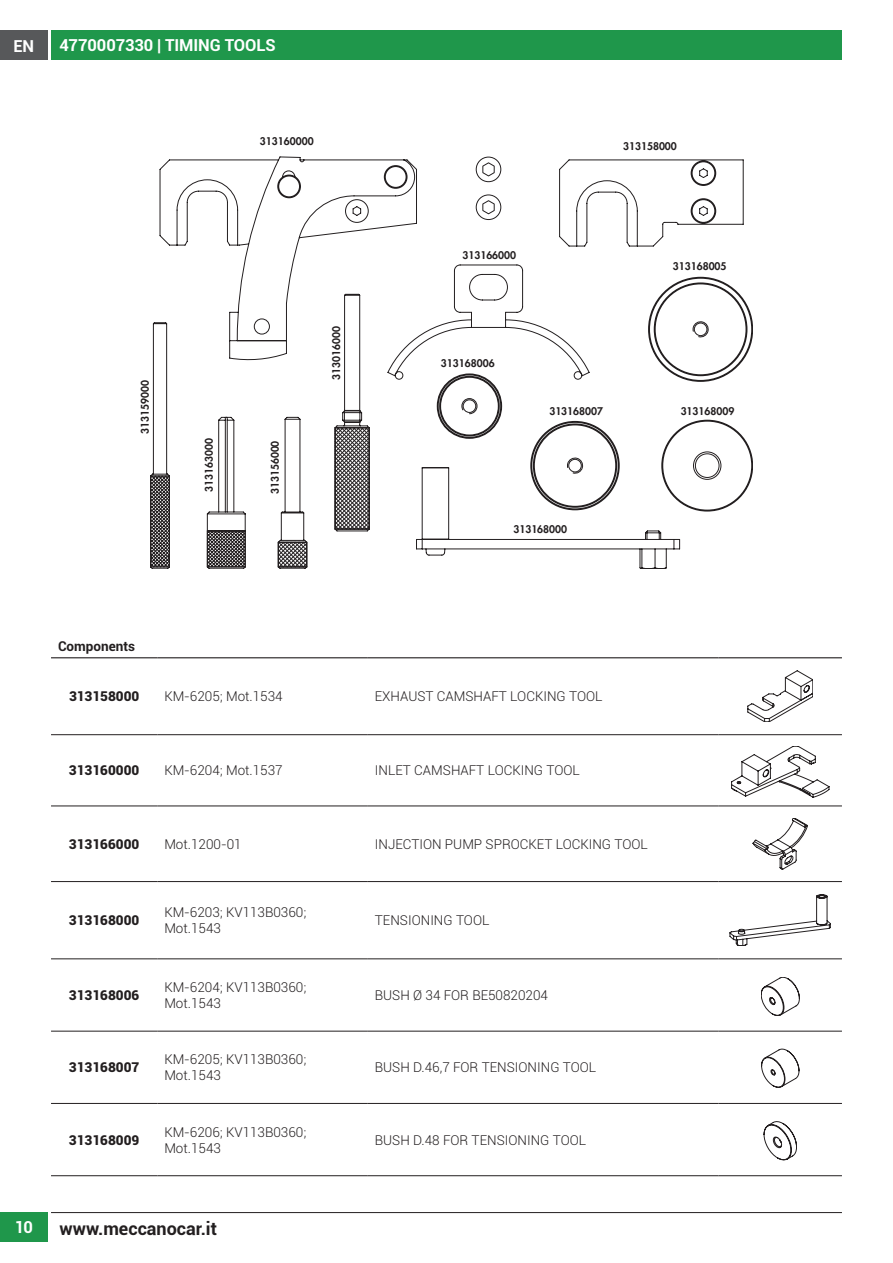
<style>
.page{position:relative;width:893px;height:1263px;background:#fff}
.page>*{position:absolute;margin:0;border:0;box-sizing:border-box;transform-origin:0 0}
.t1{font:700 18px "Roboto";color:#231f20}
.t2{font:700 16.5px "Roboto";letter-spacing:-.005em;color:#fff}
.t3{font:300 13.5px/16.2px "Roboto";color:#231f20}
.t4{font:900 13.5px "Roboto";color:#231f20}
.t5{font:700 13.5px "Roboto";color:#231f20}
.t6{font:800 10.35px "Futura Std";color:#231f20}
</style>
<div class="page">
<div style="left:0;top:30px;width:48px;height:30px;background:#57585a"></div>
<hr style="left:51px;top:1212px;width:791px;height:1px;background:#231f20">
<div style="left:0;top:1212px;width:48px;height:30px;background:#1f974b"></div>
<div style="left:51px;top:30px;width:791px;height:30px;background:#1f974b"></div>
<hr style="left:51px;top:734px;width:106px;height:1px;background:#231f20">
<hr style="left:157px;top:734px;width:211px;height:1px;background:#231f20">
<hr style="left:368px;top:734px;width:351px;height:1px;background:#231f20">
<hr style="left:719px;top:734px;width:123px;height:1px;background:#231f20">
<hr style="left:51px;top:806px;width:106px;height:1px;background:#231f20">
<hr style="left:157px;top:806px;width:211px;height:1px;background:#231f20">
<hr style="left:368px;top:806px;width:351px;height:1px;background:#231f20">
<hr style="left:719px;top:806px;width:123px;height:1px;background:#231f20">
<hr style="left:51px;top:881px;width:106px;height:1px;background:#231f20">
<hr style="left:157px;top:881px;width:211px;height:1px;background:#231f20">
<hr style="left:157px;top:958px;width:211px;height:1px;background:#231f20">
<hr style="left:157px;top:1031px;width:211px;height:1px;background:#231f20">
<hr style="left:157px;top:1103px;width:211px;height:1px;background:#231f20">
<hr style="left:157px;top:1175px;width:211px;height:1px;background:#231f20">
<hr style="left:368px;top:881px;width:351px;height:1px;background:#231f20">
<hr style="left:719px;top:881px;width:123px;height:1px;background:#231f20">
<hr style="left:51px;top:958px;width:106px;height:1px;background:#231f20">
<hr style="left:368px;top:958px;width:351px;height:1px;background:#231f20">
<hr style="left:719px;top:958px;width:123px;height:1px;background:#231f20">
<hr style="left:51px;top:1031px;width:106px;height:1px;background:#231f20">
<hr style="left:368px;top:1031px;width:351px;height:1px;background:#231f20">
<hr style="left:719px;top:1031px;width:123px;height:1px;background:#231f20">
<hr style="left:51px;top:1103px;width:106px;height:1px;background:#231f20">
<hr style="left:368px;top:1103px;width:351px;height:1px;background:#231f20">
<hr style="left:719px;top:1103px;width:123px;height:1px;background:#231f20">
<hr style="left:51px;top:1175px;width:106px;height:1px;background:#231f20">
<hr style="left:368px;top:1175px;width:351px;height:1px;background:#231f20">
<hr style="left:719px;top:1175px;width:123px;height:1px;background:#231f20">
<hr style="left:51px;top:657px;width:106px;height:1px;background:#231f20">
<hr style="left:157px;top:657px;width:211px;height:1px;background:#231f20">
<hr style="left:368px;top:657px;width:351px;height:1px;background:#231f20">
<hr style="left:719px;top:657px;width:123px;height:1px;background:#231f20">
<svg style="left:748px;top:670px;width:65px;height:52px"></svg>
<svg style="left:731px;top:746px;width:98px;height:51px"></svg>
<svg style="left:753px;top:818px;width:55px;height:51px"></svg>
<svg style="left:730px;top:894px;width:101px;height:52px"></svg>
<svg style="left:761px;top:977px;width:38px;height:39px"></svg>
<svg style="left:761px;top:1049px;width:38px;height:38px"></svg>
<svg style="left:764px;top:1121px;width:33px;height:39px"></svg>
<svg style="left:150px;top:156px;width:594px;height:413px"></svg>
<svg style="left:150px;top:475px;width:20px;height:92px;background:#585556"></svg>
<svg style="left:207px;top:157px;width:294px;height:137px"></svg>
<svg style="left:207px;top:294px;width:71px;height:275px"></svg>
<svg style="left:278px;top:277px;width:475px;height:292px"></svg>
<p class="t2" style="left:13px;top:34px;width:22px">EN</p>
<p class="t2" style="left:60px;top:33px;width:218px">4770007330 | TIMING TOOLS</p>
<p class="t6" style="left:260px;top:134px;width:55px">313160000</p>
<p class="t6" style="left:138px;top:434px;width:55px;rotate:-90deg">313159000</p>
<p class="t6" style="left:202px;top:492px;width:55px;rotate:-90deg">313163000</p>
<p class="t6" style="left:269px;top:494px;width:55px;rotate:-90deg">313156000</p>
<p class="t6" style="left:330px;top:380px;width:55px;rotate:-90deg">313016000</p>
<p class="t6" style="left:623px;top:140px;width:55px">313158000</p>
<p class="t6" style="left:462px;top:249px;width:55px">313166000</p>
<p class="t6" style="left:673px;top:260px;width:55px">313168005</p>
<p class="t6" style="left:441px;top:356px;width:55px">313168006</p>
<p class="t6" style="left:549px;top:404px;width:55px">313168007</p>
<p class="t6" style="left:681px;top:404px;width:55px">313168009</p>
<p class="t6" style="left:513px;top:523px;width:55px">313168000</p>
<p class="t5" style="left:58px;top:636px;width:79px">Components</p>
<p class="t4" style="left:69px;top:687px;width:72px">313158000</p>
<p class="t3" style="left:164px;top:688px;width:120px">KM-6205; Mot.1534</p>
<p class="t3" style="left:375px;top:688px;width:229px">EXHAUST CAMSHAFT LOCKING TOOL</p>
<p class="t4" style="left:69px;top:761px;width:72px">313160000</p>
<p class="t3" style="left:164px;top:762px;width:120px">KM-6204; Mot.1537</p>
<p class="t3" style="left:375px;top:762px;width:207px">INLET CAMSHAFT LOCKING TOOL</p>
<p class="t4" style="left:69px;top:834px;width:72px">313166000</p>
<p class="t3" style="left:164px;top:835px;width:79px">Mot.1200-01</p>
<p class="t3" style="left:375px;top:835px;width:275px">INJECTION PUMP SPROCKET LOCKING TOOL</p>
<p class="t4" style="left:69px;top:911px;width:72px">313168000</p>
<p class="t3" style="left:164px;top:904px;width:143px">KM-6203; KV113B0360;<br>Mot.1543</p>
<p class="t3" style="left:375px;top:912px;width:116px">TENSIONING TOOL</p>
<p class="t4" style="left:69px;top:986px;width:72px">313168006</p>
<p class="t3" style="left:164px;top:978px;width:143px">KM-6204; KV113B0360;<br>Mot.1543</p>
<p class="t3" style="left:375px;top:987px;width:175px">BUSH Ø 34 FOR BE50820204</p>
<p class="t4" style="left:69px;top:1058px;width:72px">313168007</p>
<p class="t3" style="left:164px;top:1051px;width:143px">KM-6205; KV113B0360;<br>Mot.1543</p>
<p class="t3" style="left:375px;top:1059px;width:223px">BUSH D.46,7 FOR TENSIONING TOOL</p>
<p class="t4" style="left:69px;top:1130px;width:72px">313168009</p>
<p class="t3" style="left:164px;top:1123px;width:143px">KM-6206; KV113B0360;<br>Mot.1543</p>
<p class="t3" style="left:375px;top:1131px;width:213px">BUSH D.48 FOR TENSIONING TOOL</p>
<p class="t2" style="left:15px;top:1215px;width:19px">10</p>
<h1 class="t1" style="left:60px;top:1216px;width:159px">www.meccanocar.it</h1>
</div>
